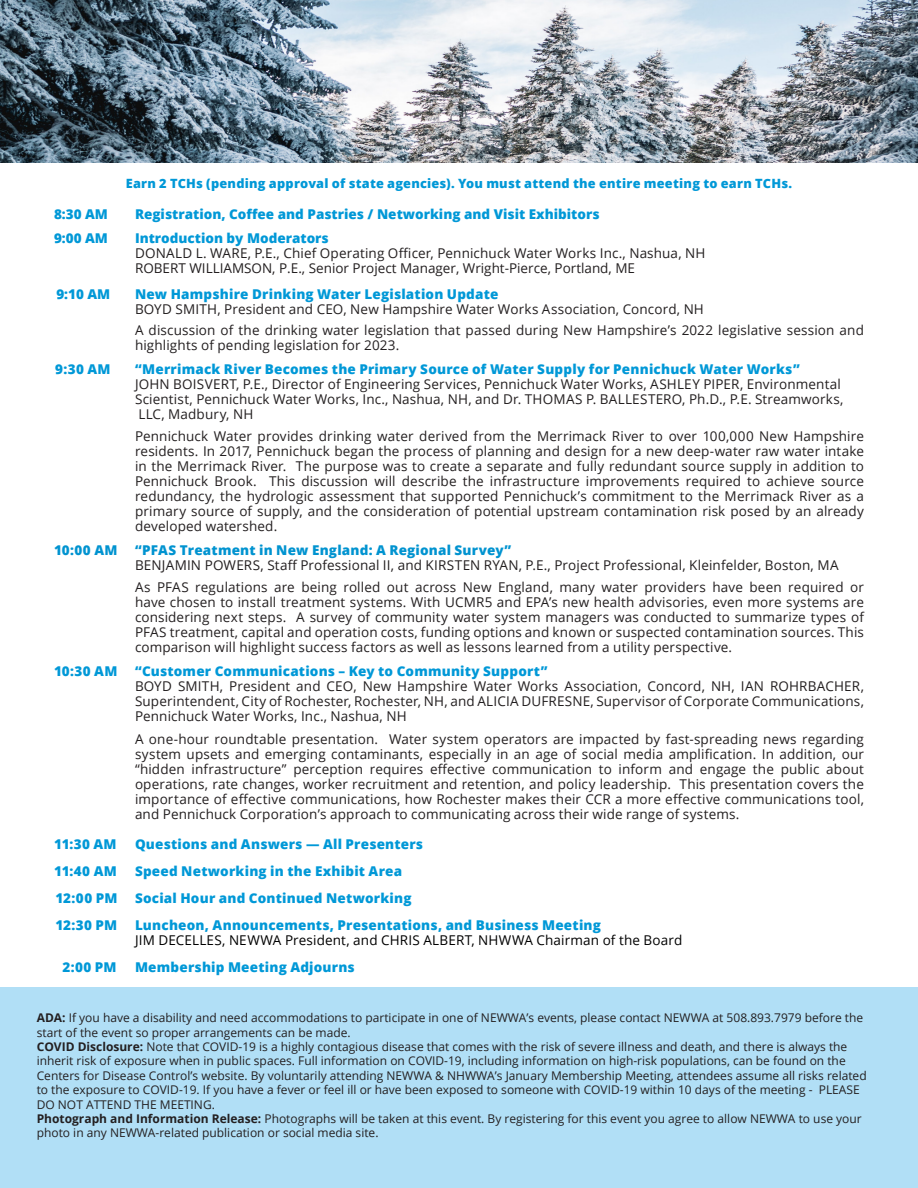
<style>
.page{position:relative;width:918px;height:1188px;background:#fff}
.page>*{position:absolute;margin:0;border:0;box-sizing:border-box;transform-origin:0 0}
.t1{font:13.5px/15px "Open Sans";letter-spacing:.01em;color:#231f20;text-align:justify}
.t2{font:800 13.5px "Open Sans";letter-spacing:.015em;color:#0098d7}
.t3{font:13.5px "Open Sans";letter-spacing:.01em;color:#000}
.t4{font:800 13.5px "Open Sans";letter-spacing:.015em;color:#0093d0}
.t5{font:800 12.75px "Open Sans";letter-spacing:.015em;color:#0098d7}
.t6{font:12px/14.4px "Open Sans";color:#231f20}
.s1{font-weight:700}
</style>
<div class="page">
<div style="left:0;top:987px;width:918px;height:201px;background:#b1dff6"></div>
<img style="left:0;top:0;width:918px;height:162px">
<p class="t5" style="left:126px;top:173px;width:668px">Earn 2 TCHs (pending approval of state agencies). You must attend the entire meeting to earn TCHs.</p>
<p class="t2" style="left:54px;top:204px;width:55px">8:30 AM</p>
<p class="t2" style="left:135px;top:204px;width:466px">Registration, Coffee and Pastries / Networking and Visit Exhibitors</p>
<p class="t2" style="left:54px;top:228px;width:55px">9:00 AM</p>
<p class="t2" style="left:135px;top:228px;width:195px">Introduction by Moderators</p>
<p class="t1" style="left:135px;top:245px;width:572px">DONALD L. WARE, P.E., Chief Operating Officer, Pennichuck Water Works Inc., Nashua, NH</p>
<p class="t1" style="left:135px;top:260px;width:502px">ROBERT WILLIAMSON, P.E., Senior Project Manager, Wright-Pierce, Portland, ME</p>
<p class="t2" style="left:56px;top:283px;width:55px">9:10 AM</p>
<p class="t2" style="left:135px;top:283px;width:365px">New Hampshire Drinking Water Legislation Update</p>
<p class="t1" style="left:135px;top:301px;width:570px">BOYD SMITH, President and CEO, New Hampshire Water Works Association, Concord, NH</p>
<p class="t1" style="left:135px;top:322px;width:731px">A discussion of the drinking water legislation that passed during New Hampshire’s 2022 legislative session and highlights of pending legislation for 2023.</p>
<p class="t2" style="left:55px;top:358px;width:57px">9:30 AM</p>
<p class="t2" style="left:135px;top:358px;width:666px">“Merrimack River Becomes the Primary Source of Water Supply for Pennichuck Water Works”</p>
<p class="t1" style="left:135px;top:376px;width:710px;text-align:left">JOHN BOISVERT, P.E., Director of Engineering Services, Pennichuck Water Works, ASHLEY PIPER, Environmental<br>Scientist, Pennichuck Water Works, Inc., Nashua, NH, and Dr. THOMAS P. BALLESTERO, Ph.D., P.E. Streamworks,<br>LLC, Madbury, NH</p>
<p class="t1" style="left:135px;top:428px;width:731px">Pennichuck Water provides drinking water derived from the Merrimack River to over 100,000 New Hampshire residents. In 2017, Pennichuck began the process of planning and design for a new deep-water raw water intake in the Merrimack River. The purpose was to create a separate and fully redundant source supply in addition to Pennichuck Brook. This discussion will describe the infrastructure improvements required to achieve source redundancy, the hydrologic assessment that supported Pennichuck’s commitment to the Merrimack River as a primary source of supply, and the consideration of potential upstream contamination risk posed by an already developed watershed.</p>
<p class="t4" style="left:54px;top:540px;width:65px">10:00 AM</p>
<p class="t4" style="left:135px;top:540px;width:378px">“PFAS Treatment in New England: A Regional Survey”</p>
<p class="t1" style="left:135px;top:557px;width:705px">BENJAMIN POWERS, Staff Professional II, and KIRSTEN RYAN, P.E., Project Professional, Kleinfelder, Boston, MA</p>
<p class="t1" style="left:135px;top:580px;width:731px">As PFAS regulations are being rolled out across New England, many water providers have been required or have chosen to install treatment systems. With UCMR5 and EPA’s new health advisories, even more systems are considering next steps. A survey of community water system managers was conducted to summarize types of PFAS treatment, capital and operation costs, funding options and known or suspected contamination sources. This comparison will highlight success factors as well as lessons learned from a utility perspective.</p>
<p class="t2" style="left:54px;top:661px;width:65px">10:30 AM</p>
<p class="t2" style="left:135px;top:661px;width:414px">“Customer Communications – Key to Community Support”</p>
<p class="t1" style="left:135px;top:679px;width:731px">BOYD SMITH, President and CEO, New Hampshire Water Works Association, Concord, NH, IAN ROHRBACHER, Superintendent, City of Rochester, Rochester, NH, and ALICIA DUFRESNE, Supervisor of Corporate Communications, Pennichuck Water Works, Inc., Nashua, NH</p>
<p class="t1" style="left:135px;top:731px;width:731px">A one-hour roundtable presentation. Water system operators are impacted by fast-spreading news regarding system upsets and emerging contaminants, especially in an age of social media amplification. In addition, our “hidden infrastructure” perception requires effective communication to inform and engage the public about operations, rate changes, worker recruitment and retention, and policy leadership. This presentation covers the importance of effective communications, how Rochester makes their CCR a more effective communications tool, and Pennichuck Corporation’s approach to communicating across their wide range of systems.</p>
<p class="t2" style="left:54px;top:833px;width:64px">11:30 AM</p>
<p class="t2" style="left:135px;top:833px;width:290px">Questions and Answers — All Presenters</p>
<p class="t2" style="left:54px;top:860px;width:64px">11:40 AM</p>
<p class="t2" style="left:135px;top:860px;width:269px">Speed Networking in the Exhibit Area</p>
<p class="t2" style="left:56px;top:887px;width:63px">12:00 PM</p>
<p class="t2" style="left:135px;top:887px;width:278px">Social Hour and Continued Networking</p>
<p class="t2" style="left:56px;top:914px;width:63px">12:30 PM</p>
<p class="t2" style="left:135px;top:914px;width:467px">Luncheon, Announcements, Presentations, and Business Meeting</p>
<p class="t3" style="left:135px;top:930px;width:549px">JIM DECELLES, NEWWA President, and CHRIS ALBERT, NHWWA Chairman of the Board</p>
<p class="t2" style="left:63px;top:956px;width:56px">2:00 PM</p>
<p class="t2" style="left:135px;top:956px;width:221px">Membership Meeting Adjourns</p>
<p class="t6" style="left:37px;top:1010px;width:828px"><span class="s1">ADA:</span> If you have a disability and need accommodations to participate in one of NEWWA’s events, please contact NEWWA at 508.893.7979 before the start of the event so proper arrangements can be made.</p>
<p class="t6" style="left:37px;top:1039px;width:831px"><span class="s1">COVID Disclosure:</span> Note that COVID-19 is a highly contagious disease that comes with the risk of severe illness and death, and there is always the inherit risk of exposure when in public spaces. Full information on COVID-19, including information on high-risk populations, can be found on the Centers for Disease Control’s website. By voluntarily attending NEWWA &amp; NHWWA’s January Membership Meeting, attendees assume all risks related to the exposure to COVID-19. If you have a fever or feel ill or have been exposed to someone with COVID-19 within 10 days of the meeting - PLEASE DO NOT ATTEND THE MEETING.</p>
<p class="t6" style="left:37px;top:1111px;width:827px"><span class="s1">Photograph and Information Release:</span> Photographs will be taken at this event. By registering for this event you agree to allow NEWWA to use your photo in any NEWWA-related publication or social media site.</p>
</div>
